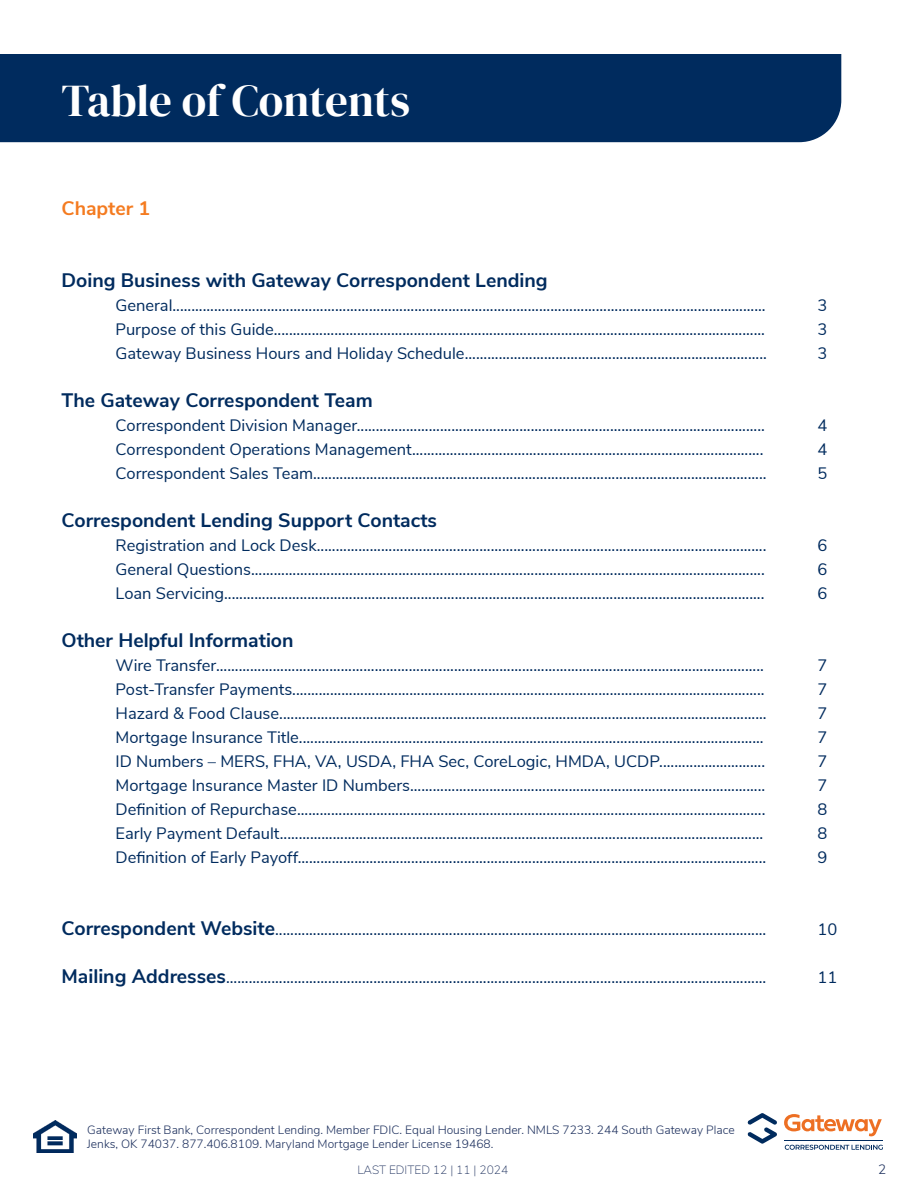
<style>
.page{position:relative;width:918px;height:1188px;background:#fff}
.page>*{position:absolute;margin:0;border:0;box-sizing:border-box;transform-origin:0 0}
.t1{font:45px "DM Serif Display";color:#fff}
.t2{font:700 19.5px "Nunito Sans";color:#002b5e}
.t3{font:700 19.5px "Nunito Sans";color:#f47b20}
.t4{font:16.5px "Nunito Sans";color:#002b5e}
.t5{font:300 13.5px "Nunito Sans";color:#1b2e5c}
.t6{font:300 12px/14.4px "Nunito Sans";color:#1b2e5c}
.t7{font:200 12px "Nunito Sans";color:#1b2e5c}
.s1{font-weight:700;font-size:19.5px}
</style>
<div class="page">
<img style="left:33px;top:1121px;width:44px;height:31px">
<svg style="left:784px;top:1114px;width:98px;height:22px"></svg>
<svg style="left:747px;top:1113px;width:30px;height:31px"></svg>
<svg style="left:785px;top:1145px;width:98px;height:5px"></svg>
<hr style="left:784px;top:1140px;width:99px;height:1px;background:#002b5e">
<div style="left:0;top:54px;width:841px;height:88px;background:#002b5e"></div>
<h1 class="t1" style="left:62px;top:75px;width:350px">Table of Contents</h1>
<p class="t3" style="left:62px;top:194px;width:90px">Chapter 1</p>
<p class="t2" style="left:62px;top:266px;width:488px">Doing Business with Gateway Correspondent Lending</p>
<p class="t4" style="left:116px;top:293px;width:652px">General.............................................................................................................................................................</p>
<p class="t4" style="left:818px;top:293px;width:11px">3</p>
<p class="t4" style="left:116px;top:317px;width:651px">Purpose of this Guide..................................................................................................................................</p>
<p class="t4" style="left:817px;top:317px;width:11px">3</p>
<p class="t4" style="left:116px;top:341px;width:653px">Gateway Business Hours and Holiday Schedule................................................................................</p>
<p class="t4" style="left:817px;top:341px;width:11px">3</p>
<p class="t2" style="left:62px;top:386px;width:313px">The Gateway Correspondent Team</p>
<p class="t4" style="left:116px;top:413px;width:651px">Correspondent Division Manager............................................................................................................</p>
<p class="t4" style="left:817px;top:413px;width:11px">4</p>
<p class="t4" style="left:116px;top:437px;width:649px">Correspondent Operations Management.............................................................................................</p>
<p class="t4" style="left:817px;top:437px;width:11px">4</p>
<p class="t4" style="left:116px;top:461px;width:653px">Correspondent Sales Team........................................................................................................................</p>
<p class="t4" style="left:817px;top:461px;width:11px">5</p>
<p class="t2" style="left:62px;top:506px;width:377px">Correspondent Lending Support Contacts</p>
<p class="t4" style="left:116px;top:533px;width:653px">Registration and Lock Desk.......................................................................................................................</p>
<p class="t4" style="left:817px;top:533px;width:11px">6</p>
<p class="t4" style="left:116px;top:557px;width:651px">General Questions........................................................................................................................................</p>
<p class="t4" style="left:817px;top:557px;width:11px">6</p>
<p class="t4" style="left:116px;top:581px;width:651px">Loan Servicing...............................................................................................................................................</p>
<p class="t4" style="left:817px;top:581px;width:11px">6</p>
<p class="t2" style="left:62px;top:626px;width:234px">Other Helpful Information</p>
<p class="t4" style="left:116px;top:653px;width:650px">Wire Transfer.................................................................................................................................................</p>
<p class="t4" style="left:817px;top:653px;width:11px">7</p>
<p class="t4" style="left:116px;top:677px;width:651px">Post-Transfer Payments.............................................................................................................................</p>
<p class="t4" style="left:817px;top:677px;width:11px">7</p>
<p class="t4" style="left:116px;top:701px;width:653px">Hazard &amp; Food Clause.................................................................................................................................</p>
<p class="t4" style="left:817px;top:701px;width:11px">7</p>
<p class="t4" style="left:116px;top:725px;width:650px">Mortgage Insurance Title...........................................................................................................................</p>
<p class="t4" style="left:817px;top:725px;width:11px">7</p>
<p class="t4" style="left:116px;top:749px;width:651px">ID Numbers – MERS, FHA, VA, USDA, FHA Sec, CoreLogic, HMDA, UCDP............................</p>
<p class="t4" style="left:818px;top:749px;width:11px">7</p>
<p class="t4" style="left:116px;top:773px;width:651px">Mortgage Insurance Master ID Numbers..............................................................................................</p>
<p class="t4" style="left:818px;top:773px;width:11px">7</p>
<p class="t4" style="left:116px;top:797px;width:652px">Definition of Repurchase............................................................................................................................</p>
<p class="t4" style="left:818px;top:797px;width:11px">8</p>
<p class="t4" style="left:116px;top:821px;width:649px">Early Payment Default................................................................................................................................</p>
<p class="t4" style="left:818px;top:821px;width:11px">8</p>
<p class="t4" style="left:116px;top:845px;width:652px">Definition of Early Payoff............................................................................................................................</p>
<p class="t4" style="left:818px;top:845px;width:11px">9</p>
<p class="t4" style="left:62px;top:917px;width:706px"><span class="s1">Correspondent Website</span>..................................................................................................................................</p>
<p class="t4" style="left:818px;top:917px;width:21px">10</p>
<p class="t4" style="left:62px;top:965px;width:706px"><span class="s1">Mailing Addresses</span>...............................................................................................................................................</p>
<p class="t4" style="left:818px;top:965px;width:21px">11</p>
<p class="t6" style="left:87px;top:1121px;width:649px">Gateway First Bank, Correspondent Lending. Member FDIC. Equal Housing Lender. NMLS 7233. 244 South Gateway Place<br>Jenks, OK 74037. 877.406.8109. Maryland Mortgage Lender License 19468.</p>
<p class="t7" style="left:357px;top:1161px;width:152px">LAST EDITED 12 | 11 | 2024</p>
<p class="t5" style="left:878px;top:1159px;width:10px">2</p>
</div>
